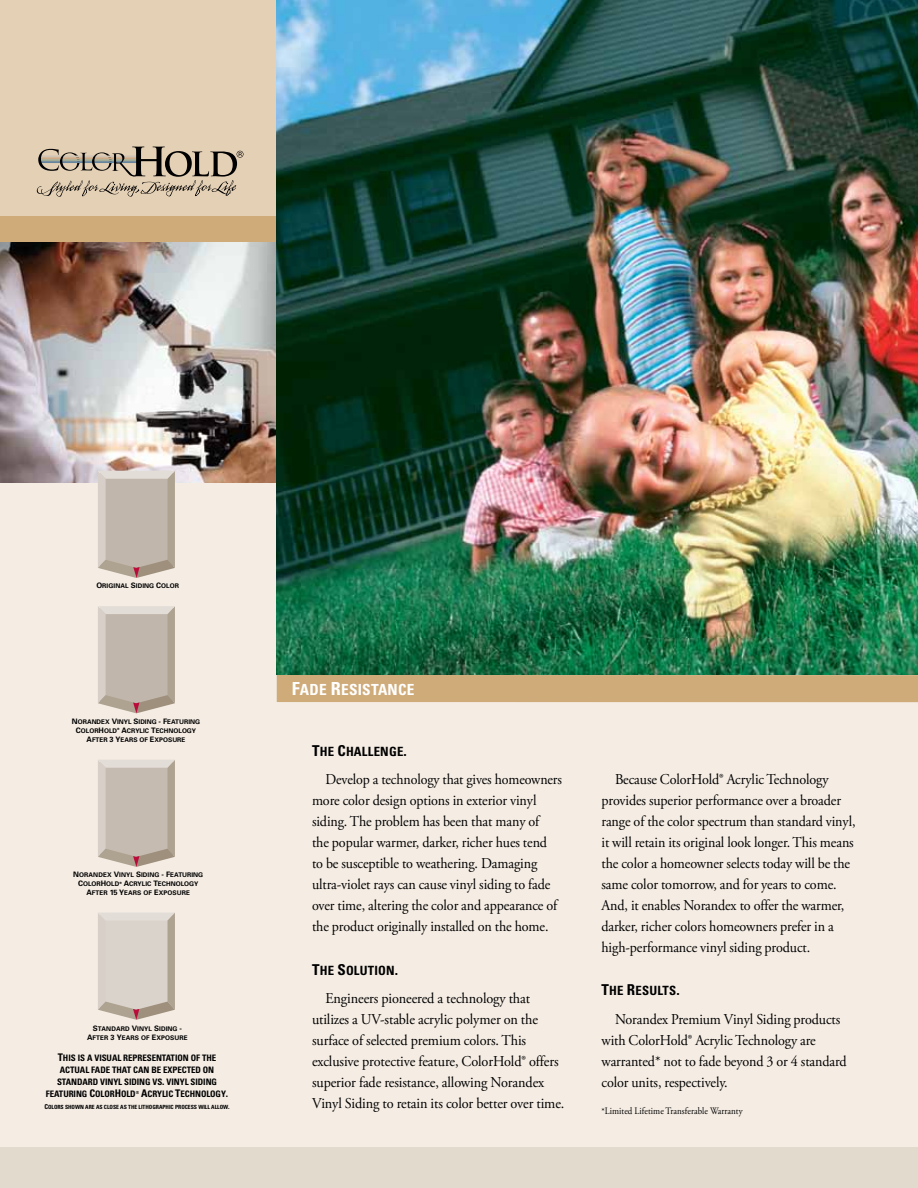
<style>
.page{position:relative;width:918px;height:1188px;background:#f5ede4}
.page>*{position:absolute;margin:0;border:0;box-sizing:border-box;transform-origin:0 0}
.t1{font:15.3px "Univers Condensed Bold SC850";letter-spacing:.015em;color:#fff}
.t2{font:15px/21px "Adobe Garamond Pro";letter-spacing:-.01em;color:#000;scale:.94 1}
.t3{font:15px/21px "Adobe Garamond Pro";letter-spacing:-.01em;color:#000;scale:.93 1}
.t4{font:15px/21px "Adobe Garamond Pro";letter-spacing:-.01em;color:#000;scale:.95 1}
.t5{font:12.75px "Univers Condensed Bold SC850";letter-spacing:.015em;color:#000}
.t6{font:9.9px "Adobe Garamond Pro";letter-spacing:.005em;color:#000;scale:.9 1}
.t7{font:8.85px/12px "Univers Condensed Bold SC850";letter-spacing:-.01em;color:#000;text-align:center}
.t8{font:6.3px/9px "Univers Bold SC850";color:#000;text-align:center}
.t9{font:5.7px "Univers Condensed Bold SC850";letter-spacing:-.01em;color:#000}
.s1{font-size:7.5px}
.s2{font-size:10.5px}
.s3{font-size:6.75px}
.s4{font-size:18px}
.s5{font-size:15px}
.s6{font-size:9px}
</style>
<div class="page">
<div style="left:0;top:1147px;width:918px;height:41px;background:#e2dacd"></div>
<img style="left:0;top:242px;width:277px;height:241px">
<div style="left:0;top:0;width:918px;height:222px;background:#e4d0b5"></div>
<div style="left:277px;top:675px;width:641px;height:27px;background:#cfab7a"></div>
<div style="left:0;top:216px;width:918px;height:26px;background:#cfab7a"></div>
<img style="left:277px;top:0;width:641px;height:675px">
<svg style="left:37px;top:147px;width:206px;height:50px"></svg>
<svg style="left:97px;top:470px;width:79px;height:108px;background:#c5baae"></svg>
<svg style="left:98px;top:606px;width:77px;height:107px;background:#c3b8ad"></svg>
<svg style="left:98px;top:760px;width:77px;height:107px;background:#c6bbb1"></svg>
<svg style="left:98px;top:912px;width:77px;height:108px;background:#d3cbc2"></svg>
<p class="t8" style="left:96px;top:581px;width:84px"><span class="s1">O</span>RIGINAL <span class="s1">S</span>IDING <span class="s1">C</span>OLOR</p>
<p class="t8" style="left:72px;top:717px;width:130px"><span class="s1">N</span>ORANDEX <span class="s1">V</span>INYL <span class="s1">S</span>IDING <span class="s1">- F</span>EATURING<br><span class="s1">C</span>OLOR<span class="s1">H</span>OLD<sup>®</sup> <span class="s1">A</span>CRYLIC <span class="s1">T</span>ECH NOLOGY<br><span class="s1">A</span>FTER <span class="s1">3 Y</span>EARS OF <span class="s1">E</span>XPOS URE</p>
<p class="t8" style="left:73px;top:870px;width:131px"><span class="s1">N</span>ORANDEX <span class="s1">V</span>INYL <span class="s1">S</span>IDING <span class="s1">- F</span>EATURING<br><span class="s1">C</span>OLOR<span class="s1">H</span>OLD<sup>®</sup> <span class="s1">A</span>CRYLIC <span class="s1">T</span>ECH NOLOGY<br><span class="s1">A</span>FTER <span class="s1">15 Y</span>EARS OF <span class="s1">E</span>XPOS URE</p>
<p class="t8" style="left:87px;top:1024px;width:102px"><span class="s1">S</span>TANDARD <span class="s1">V</span>INYL <span class="s1">S</span>IDING <span class="s1">-<br>A</span>FTER <span class="s1">3 Y</span>EARS OF <span class="s1">E</span>XPOS URE</p>
<p class="t7" style="left:46px;top:1052px;width:184px"><span class="s2">T</span>HIS IS A VISUAL REPRESENTATION OF THE ACTUAL FADE THAT CAN BE EXPECTED ON STANDARD VINYL SIDING VS<span class="s2">.</span> VINYL SIDING FEATURING <span class="s2">C</span>OLOR<span class="s2">H</span> OLD<sup>®</sup> <span class="s2">A</span>CRYLIC <span class="s2">T</span>ECHNOLOGY<span class="s2">.</span></p>
<p class="t9" style="left:44px;top:1104px;width:187px"><span class="s3">C</span>OLORS SHOWN ARE AS CLOSE AS THE LITHOGRAPHIC PROCESS WILL ALLOW<span class="s3">.</span></p>
<p class="t1" style="left:292px;top:680px;width:124px"><span class="s4">F</span>ADE <span class="s4">R</span>ESISTANCE</p>
<p class="t5" style="left:312px;top:743px;width:96px"><span class="s5">T</span>HE <span class="s5">C</span>HALLENGE<span class="s5">.</span></p>
<p class="t3" style="left:312px;top:769px;width:270px;text-indent:13px">Develop a technology that gives homeowners more color design options in exterior vinyl siding. The problem has been that many of<br>the popular warmer, darker, richer hues tend<br>to be susceptible to weathering. Damaging ultra-violet rays can cause vinyl siding to fade over time, altering the color and appearance of the product originally installed on the home.</p>
<p class="t5" style="left:312px;top:962px;width:88px"><span class="s5">T</span>HE <span class="s5">S</span>OLUTION<span class="s5">.</span></p>
<p class="t4" style="left:312px;top:989px;width:267px;text-indent:13px">Engineers pioneered a technology that utilizes a UV-stable acrylic polymer on the surface of selected premium colors. This exclusive protective feature, ColorHold® offers superior fade resistance, allowing Norandex Vinyl Siding to retain its color better over time.</p>
<p class="t2" style="left:602px;top:769px;width:272px;text-indent:13px">Because ColorHold® Acrylic Technology provides superior performance over a broader range of the color spectrum than standard vinyl, it will retain its original look longer. This means the color a homeowner selects today will be the same color tomorrow, and for years to come.<br>And, it enables Norandex to offer the warmer, darker, richer colors homeowners prefer in a high-performance vinyl siding product.</p>
<p class="t5" style="left:602px;top:983px;width:80px"><span class="s5">T</span>HE <span class="s5">R</span>ESULTS<span class="s5">.</span></p>
<p class="t2" style="left:602px;top:1009px;width:262px;text-indent:13px">Norandex Premium Vinyl Siding products with ColorHold® Acrylic Technology are warranted* not to fade beyond 3 or 4 standard color units, respectively.</p>
<p class="t6" style="left:602px;top:1105px;width:158px"><span class="s6">*</span>Limited Lifetime Transferable Warranty</p>
</div>
